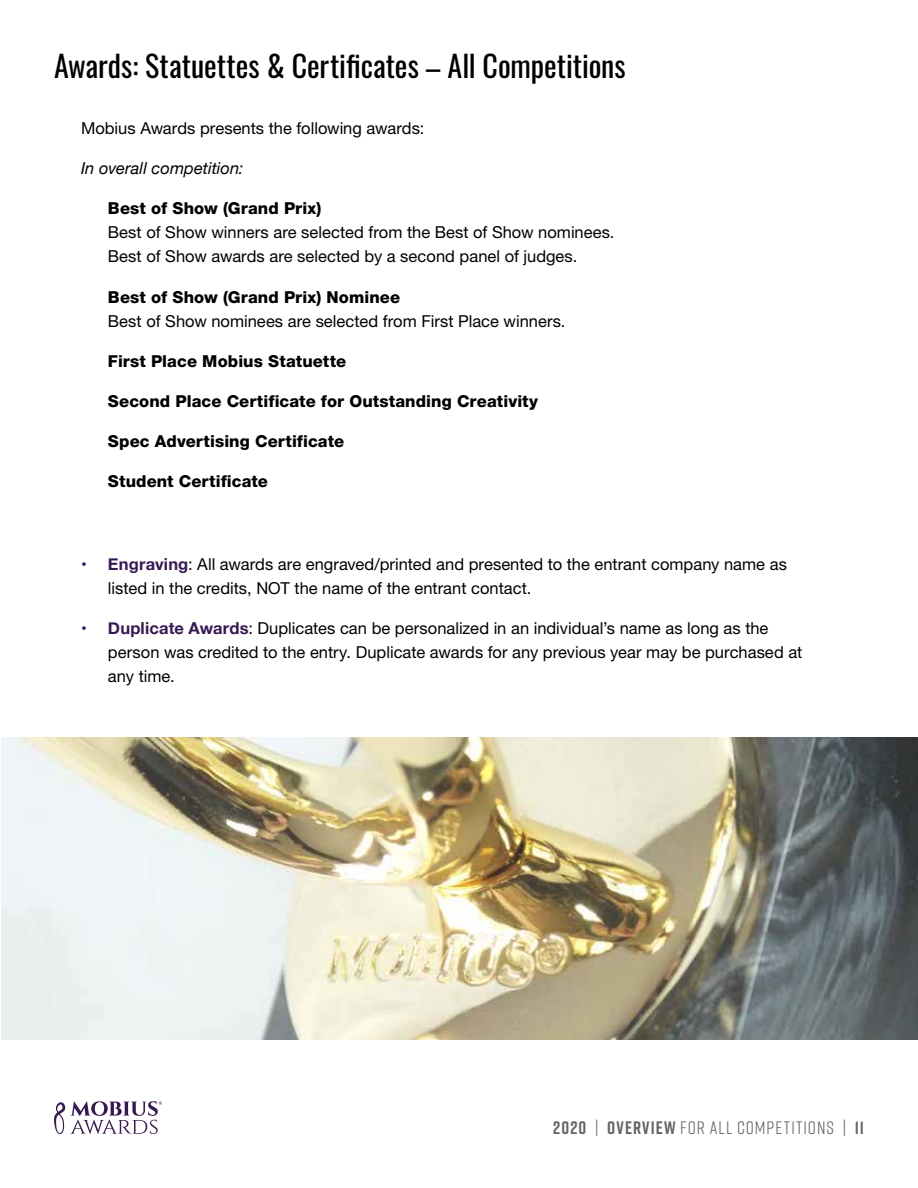
<style>
.page{position:relative;width:918px;height:1188px;background:#fff}
.page>*{position:absolute;margin:0;border:0;box-sizing:border-box;transform-origin:0 0}
.t1{font:30px "Oswald";color:#000}
.t2{font:18px "Rift";letter-spacing:.06em;color:#636466}
.t3{font:16.5px/24px "Helvetica Neue";color:#000}
.t4{font:800 16.5px "Helvetica Neue";letter-spacing:.005em;color:#000}
.t5{font:italic 16.5px "Helvetica Neue";letter-spacing:.005em;color:#000}
.s1{font-weight:700;color:#381854}
.s2{font-weight:700}
</style>
<div class="page">
<svg style="left:54px;top:1101px;width:108px;height:33px"></svg>
<img style="left:2px;top:737px;width:916px;height:303px">
<h1 class="t1" style="left:54px;top:39px;width:573px">Awards: Statuettes &amp; Certificates – All Competitions</h1>
<p class="t3" style="left:81px;top:116px;width:345px">Mobius Awards presents the following awards:</p>
<p class="t5" style="left:81px;top:156px;width:164px">In overall competition:</p>
<p class="t4" style="left:108px;top:199px;width:215px">Best of Show (Grand Prix)</p>
<p class="t3" style="left:108px;top:220px;width:505px">Best of Show winners are selected from the Best of Show nominees.<br>Best of Show awards are selected by a second panel of judges.</p>
<p class="t4" style="left:108px;top:287px;width:294px">Best of Show (Grand Prix) Nominee</p>
<p class="t3" style="left:108px;top:308px;width:456px">Best of Show nominees are selected from First Place winners.</p>
<p class="t4" style="left:108px;top:351px;width:240px">First Place Mobius Statuette</p>
<p class="t4" style="left:108px;top:391px;width:432px">Second Place Certificate for Outstanding Creativity</p>
<p class="t4" style="left:108px;top:431px;width:238px">Spec Advertising Certificate</p>
<p class="t4" style="left:108px;top:472px;width:162px">Student Certificate</p>
<p class="t3" style="left:108px;top:551px;width:680px;text-indent:-27px"><span class="s1">• Engraving</span>: All awards are engraved/printed and presented to the entrant company name as listed in the credits, NOT the name of the entrant contact.</p>
<p class="t3" style="left:108px;top:616px;width:696px;text-indent:-27px"><span class="s1">• Duplicate Awards</span>: Duplicates can be personalized in an individual’s name as long as the person was credited to the entry. Duplicate awards for any previous year may be purchased at any time.</p>
<p class="t2" style="left:553px;top:1115px;width:312px"><span class="s2">2020</span> | <span class="s2">OVERVIEW</span> FOR ALL COMPETITIONS | <span class="s2">11</span></p>
</div>
